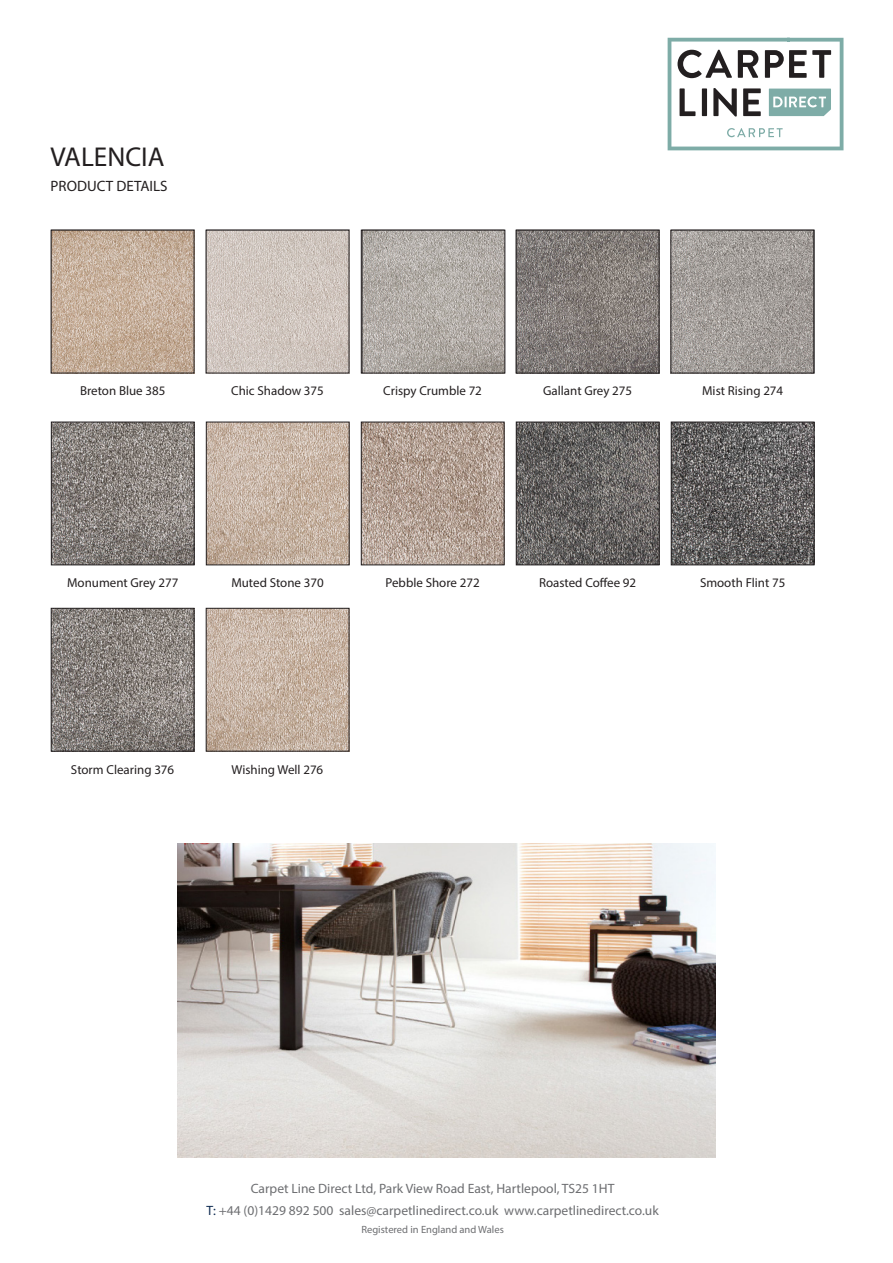
<style>
.page{position:relative;width:893px;height:1263px;background:#fff}
.page>*{position:absolute;margin:0;border:0;box-sizing:border-box;transform-origin:0 0}
.t1{font:27.3px "Myriad Pro";color:#231f20}
.t2{font:15px "Myriad Pro";color:#231f20}
.t3{font:13.5px "Myriad Pro";color:#6d6e71}
.t4{font:12.9px "Myriad Pro";color:#231f20}
.t5{font:10.5px "Myriad Pro";color:#6d6e71}
.s1{color:#0f2c52}
</style>
<div class="page">
<img style="left:53px;top:424px;width:139px;height:139px">
<div style="left:51px;top:422px;width:143px;height:143px;border:1px solid #231f20"></div>
<img style="left:208px;top:424px;width:139px;height:139px">
<img style="left:363px;top:424px;width:139px;height:139px">
<div style="left:361px;top:422px;width:143px;height:143px;border:1px solid #231f20"></div>
<img style="left:518px;top:424px;width:139px;height:139px">
<div style="left:516px;top:422px;width:143px;height:143px;border:1px solid #231f20"></div>
<img style="left:673px;top:424px;width:139px;height:139px">
<div style="left:671px;top:422px;width:143px;height:143px;border:1px solid #231f20"></div>
<img style="left:53px;top:232px;width:139px;height:139px">
<div style="left:51px;top:230px;width:143px;height:143px;border:1px solid #231f20"></div>
<img style="left:208px;top:232px;width:139px;height:139px">
<img style="left:364px;top:232px;width:139px;height:139px">
<div style="left:362px;top:230px;width:143px;height:143px;border:1px solid #231f20"></div>
<img style="left:518px;top:232px;width:139px;height:139px">
<div style="left:516px;top:230px;width:143px;height:143px;border:1px solid #231f20"></div>
<img style="left:673px;top:232px;width:139px;height:139px">
<div style="left:671px;top:230px;width:143px;height:143px;border:1px solid #231f20"></div>
<svg style="left:668px;top:38px;width:175px;height:112px"></svg>
<img style="left:178px;top:844px;width:537px;height:314px">
<img style="left:53px;top:610px;width:139px;height:139px">
<div style="left:51px;top:608px;width:143px;height:143px;border:1px solid #231f20"></div>
<img style="left:208px;top:610px;width:139px;height:139px">
<div style="left:206px;top:608px;width:143px;height:143px;border:1px solid #231f20"></div>
<p class="t1" style="left:51px;top:140px;width:115px">VALENCIA</p>
<p class="t2" style="left:51px;top:177px;width:119px">PRODUCT DETAILS</p>
<p class="t4" style="left:80px;top:383px;width:87px">Breton Blue 385</p>
<p class="t4" style="left:231px;top:383px;width:94px">Chic Shadow 375</p>
<p class="t4" style="left:383px;top:383px;width:100px">Crispy Crumble 72</p>
<p class="t4" style="left:543px;top:383px;width:91px">Gallant Grey 275</p>
<p class="t4" style="left:702px;top:383px;width:83px">Mist Rising 274</p>
<p class="t4" style="left:67px;top:575px;width:113px">Monument Grey 277</p>
<p class="t4" style="left:231px;top:575px;width:94px">Muted Stone 370</p>
<p class="t4" style="left:386px;top:575px;width:96px">Pebble Shore 272</p>
<p class="t4" style="left:539px;top:575px;width:99px">Roasted Coffee 92</p>
<p class="t4" style="left:700px;top:575px;width:87px">Smooth Flint 75</p>
<p class="t4" style="left:71px;top:761px;width:105px">Storm Clearing 376</p>
<p class="t4" style="left:232px;top:761px;width:93px">Wishing Well 276</p>
<p class="t3" style="left:251px;top:1180px;width:365px">Carpet Line Direct Ltd, Park View Road East, Hartlepool, TS25 1HT</p>
<p class="t3" style="left:207px;top:1202px;width:454px"><span class="s1">T:</span> +44 (0)1429 892 500 sales@carpetlinedirect.co.uk www.carpetlinedirect.co.uk</p>
<p class="t5" style="left:361px;top:1223px;width:144px">Registered in England and Wales</p>
</div>
